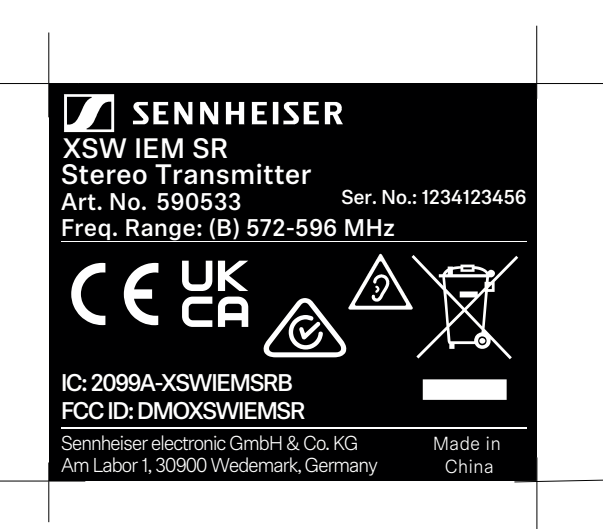
<style>
.page{position:relative;width:603px;height:529px;background:#fff}
.page>*{position:absolute;margin:0;border:0;box-sizing:border-box;transform-origin:0 0}
.t1{font:120px "SE Label Signs A";color:#fff}
.t2{font:500 28px "Sennheiser Neue";color:#fff}
.t3{font:500 24px "Sennheiser Neue";color:#fff}
.t4{font:500 24px/28.8px "Sennheiser Neue";letter-spacing:-.075em;color:#fff}
.t5{font:300 20px/22px "Sennheiser Neue";letter-spacing:-.075em;color:#fff}
.t6{font:500 20px "Sennheiser Neue";letter-spacing:-.025em;color:#fff}
.t7{font:300 18.8px/22.4px "Sennheiser Neue";color:#fff;text-align:center}
.s1{font-size:144px}
</style>
<div class="page">
<div style="left:49px;top:83px;width:487px;height:397px;background:#000001"></div>
<hr style="left:61px;top:241px;width:465px;height:1px;background:#fff">
<hr style="left:61px;top:426px;width:465px;height:2px;background:#fff">
<hr style="left:0;top:83px;width:79px;height:1px;background:#000001">
<hr style="left:48px;top:32px;width:1px;height:85px;background:#000001">
<hr style="left:48px;top:462px;width:1px;height:59px;background:#000001">
<hr style="left:536px;top:457px;width:1px;height:71px;background:#000001">
<hr style="left:0;top:480px;width:85px;height:1px;background:#000001">
<svg style="left:514px;top:479px;width:89px;height:3px"></svg>
<hr style="left:536px;top:26px;width:1px;height:73px;background:#000001">
<hr style="left:496px;top:83px;width:107px;height:1px;background:#000001">
<img style="left:48px;top:57px;width:295px;height:76px">
<img style="left:348px;top:253px;width:65px;height:57px">
<h2 class="t2" style="left:63px;top:128px;width:167px">XSW IEM SR</h2>
<h2 class="t2" style="left:61px;top:155px;width:252px">Stereo Transmitter</h2>
<p class="t3" style="left:61px;top:210px;width:336px">Freq. Range: (B) 572-596 MHz</p>
<p class="t6" style="left:341px;top:183px;width:187px">Ser. No.: 1234123456</p>
<p class="t3" style="left:61px;top:185px;width:183px">Art. No. 590533</p>
<h1 class="t1" style="left:156px;top:218px;width:381px">M<sub>I</sub> <span class="s1">w</span></h1>
<h1 class="t1" style="left:56px;top:218px;width:121px">A</h1>
<p class="t4" style="left:61px;top:366px;width:246px">IC: 2099A-XSWIEMSRB<br>FCC ID: DMOXSWIEMSR</p>
<p class="t5" style="left:61px;top:431px;width:319px">Sennheiser electronic GmbH &amp; Co. KG<br>Am Labor 1, 30900 Wedemark, Germany</p>
<p class="t7" style="left:432px;top:431px;width:70px">Made in<br>China</p>
</div>
